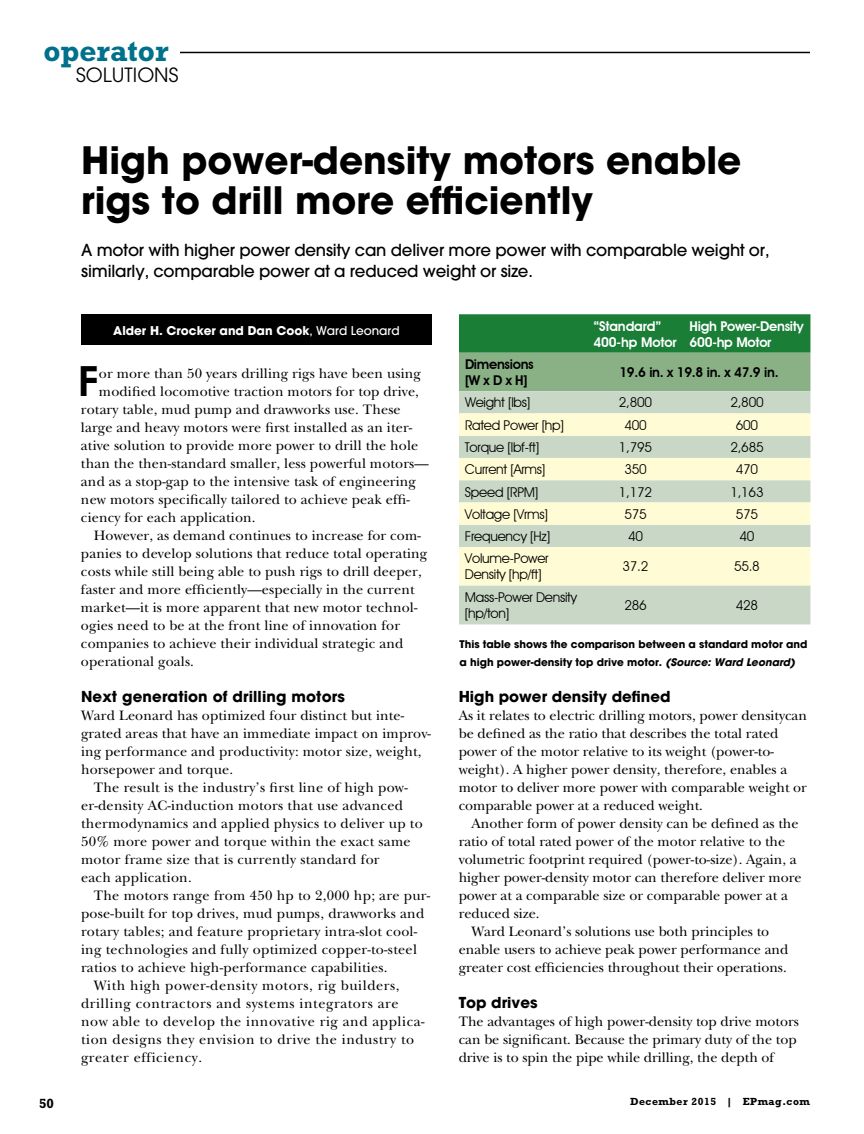
<style>
.page{position:relative;width:864px;height:1134px;background:#fff}
.page>*{position:absolute;margin:0;border:0;box-sizing:border-box;transform-origin:0 0}
.t1{font:600 41.55px "Avant Garde IT Cby BT";color:#000}
.t2{font:700 37.5px/40.5px "Avant Garde";color:#000}
.t3{font:700 30px "Rockwell Std";color:#00718b}
.t4{font:19.5px "Avant Garde";color:#000}
.t5{font:500 16.5px/21px "Avant Garde";letter-spacing:-.01em;color:#000}
.t6{font:700 15px "Avant Garde";letter-spacing:.01em;color:#000}
.t7{font:14.25px/18px "New Baskerville";letter-spacing:.01em;color:#000}
.t8{font:14.25px "New Baskerville";letter-spacing:.04em;color:#000}
.t9{font:13.5px/16.2px "Avant Garde IT Cby BT";letter-spacing:-.02em;color:#000}
.t10{font:600 13.5px/16.2px "Avant Garde IT Cby BT";letter-spacing:-.02em;color:#fff}
.t11{font:600 13.5px/16.2px "Avant Garde IT Cby BT";letter-spacing:-.02em;color:#000}
.t12{font:700 13.5px "Rockwell Std";color:#000}
.t13{font:700 12px "Avant Garde";color:#fff}
.t14{font:700 10.5px/18px "Avant Garde";color:#000}
.t15{font:700 10.5px "Rockwell Std";letter-spacing:.05em;color:#000}
.s1{font-weight:500}
.s2{font-style:italic}
</style>
<div class="page">
<hr style="left:180px;top:52px;width:630px;height:1px;background:#000">
<div style="left:81px;top:315px;width:351px;height:30px;background:#000"></div>
<svg style="left:459px;top:314px;width:351px;height:77px;background:#53975f"></svg>
<div style="left:459px;top:391px;width:351px;height:233px;background:#c9d8c6"></div>
<svg style="left:459px;top:413px;width:351px;height:172px;background:#eaeecf"></svg>
<h3 class="t3" style="left:44px;top:34px;width:127px">operator</h3>
<h3 class="t4" style="left:76px;top:63px;width:104px">SOLUTIONS</h3>
<h2 class="t2" style="left:81px;top:139px;width:662px">High power-density motors enable rigs to drill more efficiently</h2>
<p class="t5" style="left:81px;top:240px;width:690px">A motor with higher power density can deliver more power with comparable weight or, similarly, comparable power at a reduced weight or size.</p>
<p class="t13" style="left:113px;top:322px;width:288px">Alder H. Crocker and Dan Cook<span class="s1">, Ward Leonard</span></p>
<h1 class="t1" style="left:79px;top:356px;width:21px">F</h1>
<p class="t7" style="left:99px;top:364px;width:324px">or more than 50 years drilling rigs have been using</p>
<p class="t7" style="left:99px;top:382px;width:322px">modified locomotive traction motors for top drive,</p>
<p class="t7" style="left:81px;top:400px;width:321px">rotary table, mud pump and drawworks use. These</p>
<p class="t7" style="left:81px;top:418px;width:333px">large and heavy motors were first installed as an iter-</p>
<p class="t7" style="left:81px;top:436px;width:339px">ative solution to provide more power to drill the hole</p>
<p class="t7" style="left:81px;top:454px;width:349px">than the then-standard smaller, less powerful motors—</p>
<p class="t7" style="left:81px;top:472px;width:337px">and as a stop-gap to the intensive task of engineering</p>
<p class="t7" style="left:81px;top:490px;width:331px">new motors specifically tailored to achieve peak effi-</p>
<p class="t7" style="left:81px;top:508px;width:176px">ciency for each application.</p>
<p class="t7" style="left:94px;top:526px;width:329px">However, as demand continues to increase for com-</p>
<p class="t7" style="left:81px;top:544px;width:348px">panies to develop solutions that reduce total operating</p>
<p class="t7" style="left:81px;top:562px;width:342px">costs while still being able to push rigs to drill deeper,</p>
<p class="t7" style="left:81px;top:580px;width:335px">faster and more efficiently—especially in the current</p>
<p class="t7" style="left:81px;top:598px;width:338px">market—it is more apparent that new motor technol-</p>
<p class="t7" style="left:81px;top:616px;width:321px">ogies need to be at the front line of innovation for</p>
<p class="t7" style="left:81px;top:634px;width:324px">companies to achieve their individual strategic and</p>
<p class="t7" style="left:81px;top:652px;width:115px">operational goals.</p>
<p class="t6" style="left:81px;top:687px;width:265px">Next generation of drilling motors</p>
<p class="t7" style="left:81px;top:706px;width:325px">Ward Leonard has optimized four distinct but inte-</p>
<p class="t7" style="left:81px;top:724px;width:351px">grated areas that have an immediate impact on improv-</p>
<p class="t7" style="left:81px;top:742px;width:342px">ing performance and productivity: motor size, weight,</p>
<p class="t7" style="left:81px;top:760px;width:154px">horsepower and torque.</p>
<p class="t7" style="left:94px;top:778px;width:316px">The result is the industry’s first line of high pow-</p>
<p class="t7" style="left:81px;top:796px;width:324px">er-density AC-induction motors that use advanced</p>
<p class="t7" style="left:81px;top:814px;width:343px">thermodynamics and applied physics to deliver up to</p>
<p class="t7" style="left:81px;top:832px;width:331px">50% more power and torque within the exact same</p>
<p class="t7" style="left:81px;top:850px;width:300px">motor frame size that is currently standard for</p>
<p class="t7" style="left:81px;top:868px;width:112px">each application.</p>
<p class="t7" style="left:94px;top:886px;width:338px">The motors range from 450 hp to 2,000 hp; are pur-</p>
<p class="t7" style="left:81px;top:904px;width:345px">pose-built for top drives, mud pumps, drawworks and</p>
<p class="t7" style="left:81px;top:922px;width:338px">rotary tables; and feature proprietary intra-slot cool-</p>
<p class="t7" style="left:81px;top:940px;width:338px">ing technologies and fully optimized copper-to-steel</p>
<p class="t7" style="left:81px;top:958px;width:308px">ratios to achieve high-performance capabilities.</p>
<p class="t8" style="left:94px;top:977px;width:307px">With high power-density motors, rig builders,</p>
<p class="t8" style="left:81px;top:995px;width:319px">drilling contractors and systems integrators are</p>
<p class="t8" style="left:81px;top:1013px;width:345px">now able to develop the innovative rig and applica-</p>
<p class="t8" style="left:81px;top:1031px;width:335px">tion designs they envision to drive the industry to</p>
<p class="t8" style="left:81px;top:1049px;width:123px">greater efficiency.</p>
<p class="t10" style="left:594px;top:318px;width:85px">“Standard”<br>400-hp Motor</p>
<p class="t10" style="left:690px;top:318px;width:115px">High Power-Density<br>600-hp Motor</p>
<p class="t11" style="left:465px;top:356px;width:70px">Dimensions [W x D x H]</p>
<p class="t11" style="left:619px;top:364px;width:161px">19.6 in. x 19.8 in. x 47.9 in.</p>
<p class="t9" style="left:465px;top:394px;width:67px">Weight [lbs]</p>
<p class="t9" style="left:619px;top:394px;width:35px">2,800</p>
<p class="t9" style="left:730px;top:394px;width:35px">2,800</p>
<p class="t9" style="left:465px;top:417px;width:101px">Rated Power [hp]</p>
<p class="t9" style="left:624px;top:417px;width:24px">400</p>
<p class="t9" style="left:736px;top:417px;width:24px">600</p>
<p class="t9" style="left:465px;top:439px;width:76px">Torque [lbf-ft]</p>
<p class="t9" style="left:619px;top:439px;width:35px">1,795</p>
<p class="t9" style="left:730px;top:439px;width:35px">2,685</p>
<p class="t9" style="left:465px;top:461px;width:82px">Current [Arms]</p>
<p class="t9" style="left:624px;top:461px;width:24px">350</p>
<p class="t9" style="left:736px;top:461px;width:24px">470</p>
<p class="t9" style="left:465px;top:483px;width:75px">Speed [RPM]</p>
<p class="t9" style="left:619px;top:483px;width:35px">1,172</p>
<p class="t9" style="left:730px;top:483px;width:35px">1,163</p>
<p class="t9" style="left:465px;top:506px;width:85px">Voltage [Vrms]</p>
<p class="t9" style="left:624px;top:506px;width:24px">575</p>
<p class="t9" style="left:736px;top:506px;width:24px">575</p>
<p class="t9" style="left:465px;top:528px;width:87px">Frequency [Hz]</p>
<p class="t9" style="left:628px;top:528px;width:16px">40</p>
<p class="t9" style="left:740px;top:528px;width:16px">40</p>
<p class="t9" style="left:465px;top:550px;width:85px">Volume-Power<br>Density [hp/ft]</p>
<p class="t9" style="left:623px;top:558px;width:27px">37.2</p>
<p class="t9" style="left:734px;top:558px;width:27px">55.8</p>
<p class="t9" style="left:465px;top:589px;width:113px">Mass-Power Density [hp/ton]</p>
<p class="t9" style="left:624px;top:597px;width:24px">286</p>
<p class="t9" style="left:736px;top:597px;width:24px">428</p>
<p class="t14" style="left:459px;top:635px;width:350px">This table shows the comparison between a standard motor and a high power-density top drive motor. <span class="s2">(Source: Ward Leonard)</span></p>
<p class="t6" style="left:459px;top:687px;width:213px">High power density defined</p>
<p class="t7" style="left:459px;top:706px;width:350px">As it relates to electric drilling motors, power densitycan be defined as the ratio that describes the total rated power of the motor relative to its weight (power-to&shy;weight). A higher power density, therefore, enables a motor to deliver more power with comparable weight or comparable power at a reduced weight.</p>
<p class="t7" style="left:471px;top:814px;width:329px">Another form of power density can be defined as the</p>
<p class="t7" style="left:459px;top:832px;width:328px">ratio of total rated power of the motor relative to the</p>
<p class="t7" style="left:459px;top:850px;width:340px">volumetric footprint required (power-to-size). Again, a</p>
<p class="t7" style="left:459px;top:868px;width:344px">higher power-density motor can therefore deliver more</p>
<p class="t7" style="left:459px;top:886px;width:331px">power at a comparable size or comparable power at a</p>
<p class="t7" style="left:459px;top:904px;width:82px">reduced size.</p>
<p class="t7" style="left:471px;top:922px;width:299px">Ward Leonard’s solutions use both principles to</p>
<p class="t7" style="left:459px;top:940px;width:331px">enable users to achieve peak power performance and</p>
<p class="t7" style="left:459px;top:958px;width:330px">greater cost efficiencies throughout their operations.</p>
<p class="t6" style="left:459px;top:993px;width:80px">Top drives</p>
<p class="t7" style="left:459px;top:1012px;width:342px">The advantages of high power-density top drive motors can be significant. Because the primary duty of the top drive is to spin the pipe while drilling, the depth of</p>
<p class="t12" style="left:39px;top:1096px;width:16px">50</p>
<p class="t15" style="left:630px;top:1096px;width:181px">December 2015 | EPmag.com</p>
</div>
